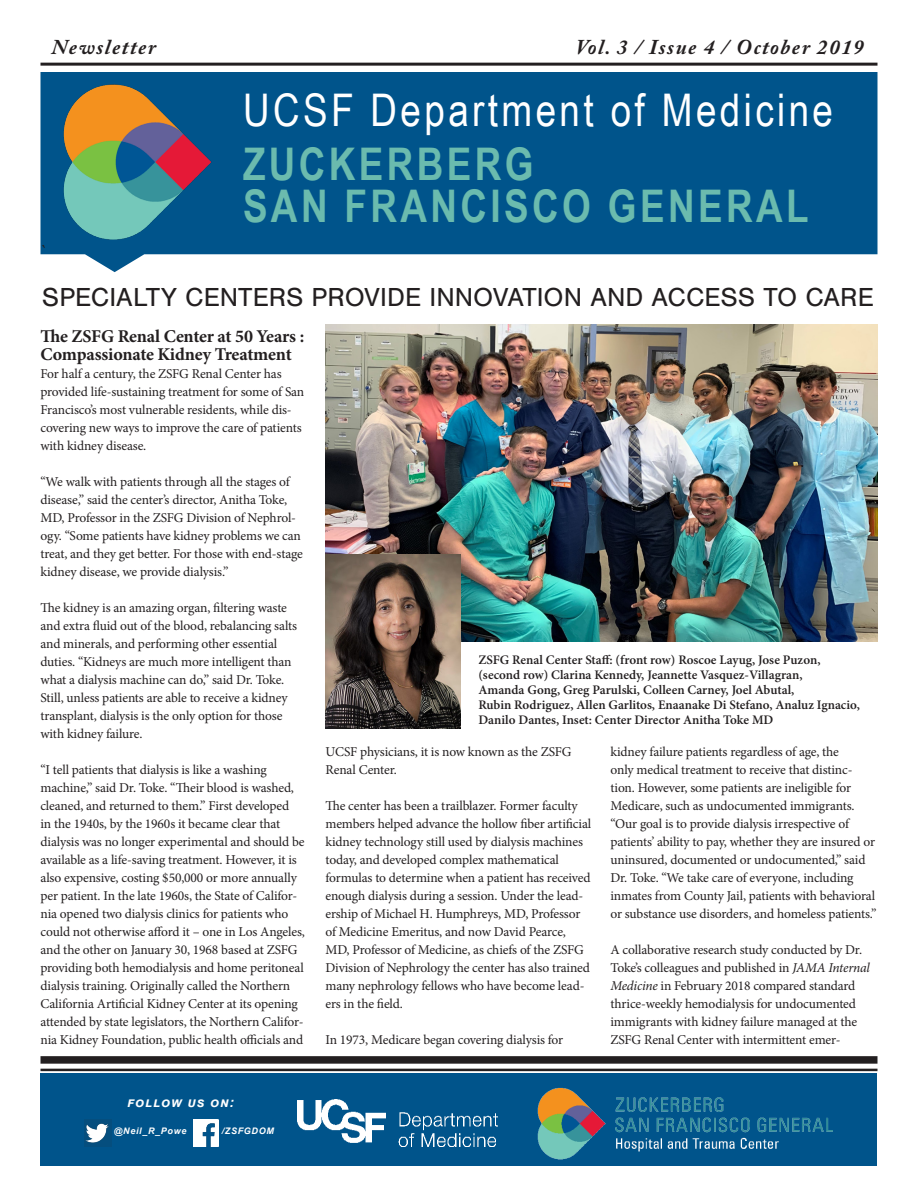
<style>
.page{position:relative;width:918px;height:1188px;background:#fff}
.page>*{position:absolute;margin:0;border:0;box-sizing:border-box;transform-origin:0 0}
.t1{font:700 45px/42px "Arial Narrow";letter-spacing:.075em;color:#6bbbae}
.t2{font:45px "Arial Narrow";letter-spacing:.075em;color:#fff}
.Subhead{font:27px "Nimbus San";letter-spacing:.005em;color:#231f20}
.t3{font:italic 700 21px "Adobe Caslon Pro";letter-spacing:.075em;color:#231f20}
.Body_Text{font:700 18px "Minion Pro";letter-spacing:-.015em;color:#231f20}
.t4{font:18px "Minion Pro";color:#231f20}
.Body_Text-2{font:13.5px/18px "Minion Pro";letter-spacing:-.01em;color:#231f20}
.t5{font:italic 700 13.5px "Arial";color:#fff}
.t6{font:600 13.05px/15px "Minion Pro";color:#231f20}
.t7{font:italic 700 9px "Arial";letter-spacing:.075em;color:#fff}
.s1{font-style:italic}
</style>
<div class="page">
<hr style="left:40px;top:63px;width:838px;height:3px;background:#231f20">
<svg style="left:40px;top:72px;width:838px;height:200px;background:#1b6697"></svg>
<img style="left:40px;top:72px;width:184px;height:180px">
<div style="left:40px;top:1056px;width:838px;height:8px;background:#231f20"></div>
<hr style="left:40px;top:1069px;width:838px;height:2px;background:#231f20">
<div style="left:40px;top:1074px;width:838px;height:92px;background:#00548b"></div>
<img style="left:484px;top:1087px;width:348px;height:73px">
<img style="left:298px;top:1100px;width:199px;height:46px">
<img style="left:326px;top:324px;width:552px;height:317px">
<img style="left:84px;top:1120px;width:27px;height:26px">
<img style="left:194px;top:1120px;width:24px;height:26px">
<img style="left:326px;top:555px;width:134px;height:173px">
<p class="t3" style="left:52px;top:34px;width:106px">Newsletter</p>
<p class="t3" style="left:576px;top:34px;width:290px">Vol. 3 / Issue 4 / October 2019</p>
<p class="t2" style="left:243px;top:77px;width:592px">UCSF Department of Medicine</p>
<p class="t1" style="left:243px;top:141px;width:567px">ZUCKERBERG<br>SAN FRANCISCO GENERAL</p>
<p class="t4" style="left:40px;top:239px;width:9px">`</p>
<p class="Subhead" style="left:42px;top:282px;width:834px">SPECIALTY CENTERS PROVIDE INNOVATION AND ACCESS TO CARE</p>
<p class="Body_Text" style="left:40px;top:324px;width:265px">The ZSFG Renal Center at 50 Years :</p>
<p class="Body_Text" style="left:40px;top:342px;width:253px">Compassionate Kidney Treatment</p>
<p class="Body_Text-2" style="left:40px;top:365px;width:265px">For half a century, the ZSFG Renal Center has provided life-sustaining treatment for some of San Francisco’s most vulnerable residents, while dis&shy;covering new ways to improve the care of patients with kidney disease.</p>
<p class="Body_Text-2" style="left:40px;top:473px;width:264px">“We walk with patients through all the stages of disease,” said the center’s director, Anitha Toke, MD, Professor in the ZSFG Division of Nephrol&shy;ogy. “Some patients have kidney problems we can treat, and they get better. For those with end-stage kidney disease, we provide dialysis.”</p>
<p class="Body_Text-2" style="left:40px;top:599px;width:258px">The kidney is an amazing organ, filtering waste and extra fluid out of the blood, rebalancing salts and minerals, and performing other essential duties. “Kidneys are much more intelligent than what a dialysis machine can do,” said Dr. Toke.<br>Still, unless patients are able to receive a kidney transplant, dialysis is the only option for those with kidney failure.</p>
<p class="Body_Text-2" style="left:40px;top:761px;width:266px">“I tell patients that dialysis is like a washing machine,” said Dr. Toke. “Their blood is washed, cleaned, and returned to them.” First developed<br>in the 1940s, by the 1960s it became clear that dialysis was no longer experimental and should be available as a life-saving treatment. However, it is also expensive, costing $50,000 or more annually per patient. In the late 1960s, the State of Califor&shy;nia opened two dialysis clinics for patients who could not otherwise afford it – one in Los Angeles, and the other on January 30, 1968 based at ZSFG providing both hemodialysis and home peritoneal dialysis training. Originally called the Northern California Artificial Kidney Center at its opening attended by state legislators, the Northern Califor&shy;nia Kidney Foundation, public health officials and</p>
<p class="t5" style="left:127px;top:1093px;width:109px">Follow us on:</p>
<p class="t7" style="left:114px;top:1125px;width:74px">@Neil_R_Powe</p>
<p class="t7" style="left:222px;top:1125px;width:54px">/ZSFGDOM</p>
<p class="t6" style="left:478px;top:653px;width:344px">ZSFG Renal Center Staff: (front row) Roscoe Layug, Jose Puzon,</p>
<p class="t6" style="left:478px;top:668px;width:326px">(second row) Clarina Kennedy, Jeannette Vasquez-Villagran,</p>
<p class="t6" style="left:478px;top:683px;width:317px">Amanda Gong, Greg Parulski, Colleen Carney, Joel Abutal,</p>
<p class="t6" style="left:478px;top:698px;width:383px">Rubin Rodriguez, Allen Garlitos, Enaanake Di Stefano, Analuz Ignacio,<br>Danilo Dantes, Inset: Center Director Anitha Toke MD</p>
<p class="Body_Text-2" style="left:326px;top:743px;width:248px">UCSF physicians, it is now known as the ZSFG<br>Renal Center.</p>
<p class="Body_Text-2" style="left:326px;top:797px;width:267px">The center has been a trailblazer. Former faculty members helped advance the hollow fiber artificial kidney technology still used by dialysis machines today, and developed complex mathematical formulas to determine when a patient has received enough dialysis during a session. Under the lead&shy;ership of Michael H. Humphreys, MD, Professor of Medicine Emeritus, and now David Pearce, MD, Professor of Medicine, as chiefs of the ZSFG Division of Nephrology the center has also trained many nephrology fellows who have become lead&shy;ers in the field.</p>
<p class="Body_Text-2" style="left:326px;top:1031px;width:239px">In 1973, Medicare began covering dialysis for</p>
<p class="Body_Text-2" style="left:610px;top:743px;width:267px">kidney failure patients regardless of age, the<br>only medical treatment to receive that distinc&shy;tion. However, some patients are ineligible for Medicare, such as undocumented immigrants. “Our goal is to provide dialysis irrespective of patients’ ability to pay, whether they are insured or uninsured, documented or undocumented,” said Dr. Toke. “We take care of everyone, including inmates from County Jail, patients with behavioral or substance use disorders, and homeless patients.”</p>
<p class="Body_Text-2" style="left:610px;top:941px;width:261px">A collaborative research study conducted by Dr.<br>Toke’s colleagues and published in <span class="s1">JAMA Internal Medicine</span> in February 2018 compared standard thrice-weekly hemodialysis for undocumented immigrants with kidney failure managed at the ZSFG Renal Center with intermittent emer-</p>
</div>
